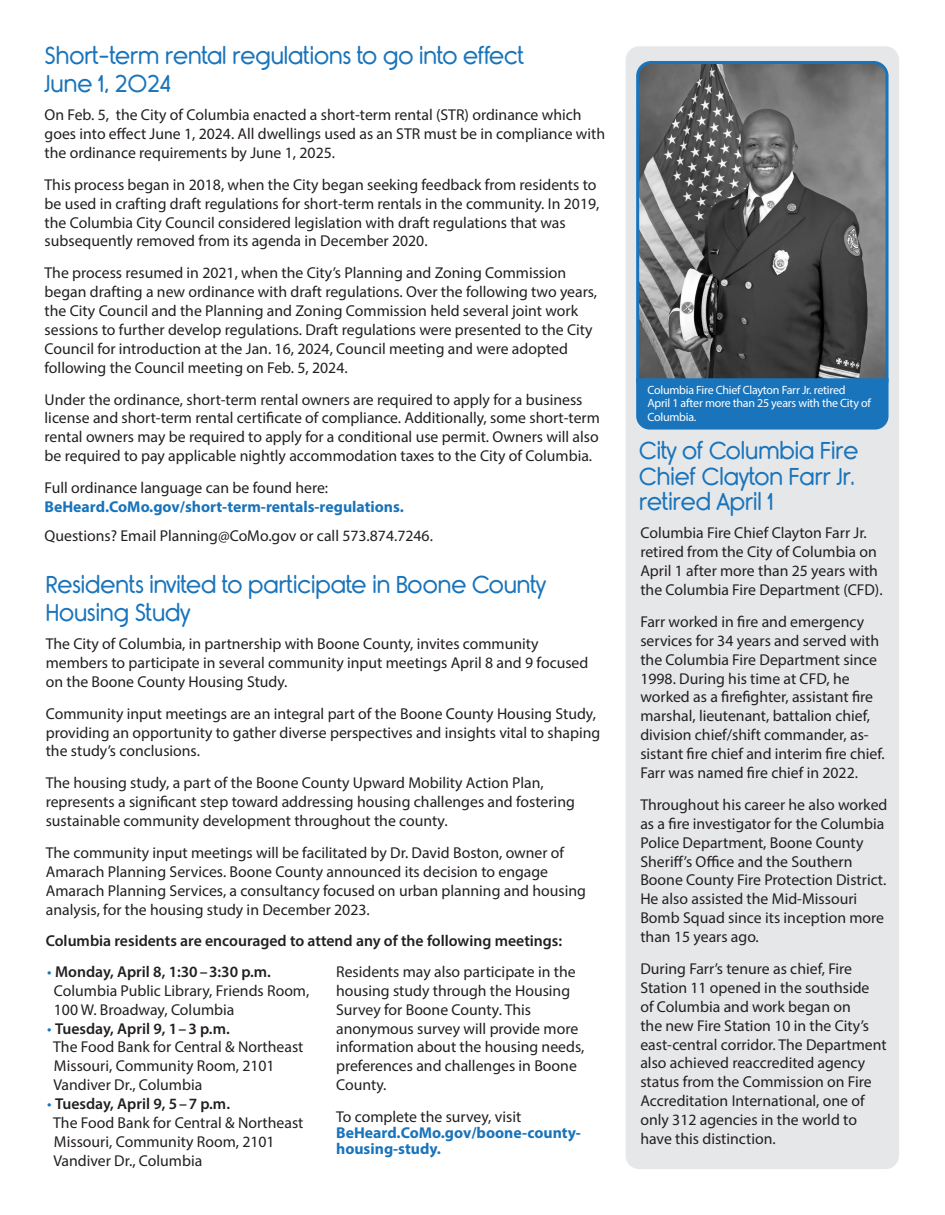
<style>
.page{position:relative;width:945px;height:1215px;background:#fff}
.page>*{position:absolute;margin:0;border:0;box-sizing:border-box;transform-origin:0 0}
.t1{font:24px/25.8px "Rimouski Rg";color:#1974bb}
.t2{font:15.75px/18.9px "Myriad Pro";color:#231f20}
.t3{font:700 15.75px/15.9px "Myriad Pro";color:#1974bb}
.t4{font:600 15.75px "Myriad Pro";color:#231f20}
.t5{font:12px/13.2px "Myriad Pro";letter-spacing:-.02em;color:#fff}
.s1{font-weight:400;color:#231f20}
.s2{font-weight:400;color:#1974bb}
</style>
<div class="page">
<div style="left:626px;top:46px;width:273px;height:1123px;background:#e6e7e9;border-radius:14px"></div>
<img style="left:640px;top:65px;width:245px;height:313px">
<div style="left:636px;top:61px;width:253px;height:334px;border:3px solid #1974bb;border-radius:14px"></div>
<div style="left:636px;top:378px;width:253px;height:52px;background:#1974bb"></div>
<p class="t1" style="left:45px;top:44px;width:481px">Short-term rental regulations to go into effect</p>
<p class="t1" style="left:45px;top:71px;width:127px">June 1, 2024</p>
<p class="t2" style="left:45px;top:105px;width:562px">On Feb. 5, the City of Columbia enacted a short-term rental (STR) ordinance which goes into effect June 1, 2024. All dwellings used as an STR must be in compliance with the ordinance requirements by June 1, 2025.</p>
<p class="t2" style="left:45px;top:175px;width:556px">This process began in 2018, when the City began seeking feedback from residents to be used in crafting draft regulations for short-term rentals in the community. In 2019, the Columbia City Council considered legislation with draft regulations that was</p>
<p class="t2" style="left:45px;top:231px;width:385px">subsequently removed from its agenda in December 2020.</p>
<p class="t2" style="left:45px;top:263px;width:523px">The process resumed in 2021, when the City’s Planning and Zoning Commission</p>
<p class="t2" style="left:45px;top:282px;width:554px">began drafting a new ordinance with draft regulations. Over the following two years, the City Council and the Planning and Zoning Commission held several joint work sessions to further develop regulations. Draft regulations were presented to the City Council for introduction at the Jan. 16, 2024, Council meeting and were adopted following the Council meeting on Feb. 5, 2024.</p>
<p class="t2" style="left:45px;top:390px;width:557px">Under the ordinance, short-term rental owners are required to apply for a business license and short-term rental certificate of compliance. Additionally, some short-term rental owners may be required to apply for a conditional use permit. Owners will also be required to pay applicable nightly accommodation taxes to the City of Columbia.</p>
<p class="t3" style="left:45px;top:478px;width:361px;line-height:18.9px"><span class="s1">Full ordinance language can be found here:<br></span>BeHeard.CoMo.gov/short-term-rentals-regulations.</p>
<p class="t2" style="left:45px;top:526px;width:390px">Questions? Email Planning@CoMo.gov or call 573.874.7246.</p>
<p class="t1" style="left:46px;top:571px;width:502px;line-height:27.9px">Residents invited to participate in Boone County<br>Housing Study</p>
<p class="t2" style="left:46px;top:634px;width:494px">The City of Columbia, in partnership with Boone County, invites community</p>
<p class="t2" style="left:46px;top:653px;width:544px">members to participate in several community input meetings April 8 and 9 focused on the Boone County Housing Study.</p>
<p class="t2" style="left:46px;top:704px;width:556px">Community input meetings are an integral part of the Boone County Housing Study, providing an opportunity to gather diverse perspectives and insights vital to shaping the study’s conclusions.</p>
<p class="t2" style="left:46px;top:773px;width:500px">The housing study, a part of the Boone County Upward Mobility Action Plan,</p>
<p class="t2" style="left:46px;top:792px;width:531px">represents a significant step toward addressing housing challenges and fostering sustainable community development throughout the county.</p>
<p class="t2" style="left:46px;top:843px;width:520px">The community input meetings will be facilitated by Dr. David Boston, owner of</p>
<p class="t2" style="left:46px;top:862px;width:504px">Amarach Planning Services. Boone County announced its decision to engage</p>
<p class="t2" style="left:46px;top:881px;width:542px">Amarach Planning Services, a consultancy focused on urban planning and housing analysis, for the housing study in December 2023.</p>
<p class="t4" style="left:46px;top:931px;width:518px">Columbia residents are encouraged to attend any of the following meetings:</p>
<p class="t4" style="left:47px;top:962px;width:225px"><span class="s2">•</span> Monday, April 8, 1:30 –3:30 p.m.</p>
<p class="t2" style="left:54px;top:981px;width:257px">Columbia Public Library, Friends Room,<br>100 W. Broadway, Columbia</p>
<p class="t4" style="left:47px;top:1018px;width:184px"><span class="s2">•</span> Tuesday, April 9, 1 – 3 p.m.</p>
<p class="t2" style="left:53px;top:1038px;width:252px">The Food Bank for Central &amp; Northeast<br>Missouri, Community Room, 2101</p>
<p class="t2" style="left:53px;top:1075px;width:151px">Vandiver Dr., Columbia</p>
<p class="t4" style="left:47px;top:1094px;width:184px"><span class="s2">•</span> Tuesday, April 9, 5 – 7 p.m.</p>
<p class="t2" style="left:53px;top:1113px;width:252px">The Food Bank for Central &amp; Northeast</p>
<p class="t2" style="left:53px;top:1132px;width:223px">Missouri, Community Room, 2101<br>Vandiver Dr., Columbia</p>
<p class="t2" style="left:336px;top:962px;width:241px">Residents may also participate in the housing study through the Housing</p>
<p class="t2" style="left:336px;top:1000px;width:196px">Survey for Boone County. This</p>
<p class="t2" style="left:336px;top:1019px;width:250px">anonymous survey will provide more information about the housing needs, preferences and challenges in Boone<br>County.</p>
<p class="t3" style="left:336px;top:1108px;width:246px"><span class="s1">To complete the survey, visit<br></span>BeHeard.CoMo.gov/boone-county&shy;housing-study.</p>
<p class="t5" style="left:648px;top:383px;width:225px">Columbia Fire Chief Clayton Farr Jr. retired<br>April 1 after more than 25 years with the City of<br>Columbia.</p>
<p class="t1" style="left:639px;top:438px;width:221px">City of Columbia Fire<br>Chief Clayton Farr Jr. retired April 1</p>
<p class="t2" style="left:640px;top:523px;width:244px">Columbia Fire Chief Clayton Farr Jr. retired from the City of Columbia on April 1 after more than 25 years with the Columbia Fire Department (CFD).</p>
<p class="t2" style="left:640px;top:612px;width:246px">Farr worked in fire and emergency services for 34 years and served with the Columbia Fire Department since 1998. During his time at CFD, he worked as a firefighter, assistant fire marshal, lieutenant, battalion chief, division chief/shift commander, as&shy;sistant fire chief and interim fire chief.<br>Farr was named fire chief in 2022.</p>
<p class="t2" style="left:640px;top:795px;width:249px">Throughout his career he also worked as a fire investigator for the Columbia Police Department, Boone County Sheriff’s Office and the Southern Boone County Fire Protection District.<br>He also assisted the Mid-Missouri Bomb Squad since its inception more than 15 years ago.</p>
<p class="t2" style="left:640px;top:959px;width:248px">During Farr’s tenure as chief, Fire Station 11 opened in the southside<br>of Columbia and work began on<br>the new Fire Station 10 in the City’s east-central corridor. The Department also achieved reaccredited agency status from the Commission on Fire Accreditation International, one of only 312 agencies in the world to have this distinction.</p>
</div>
